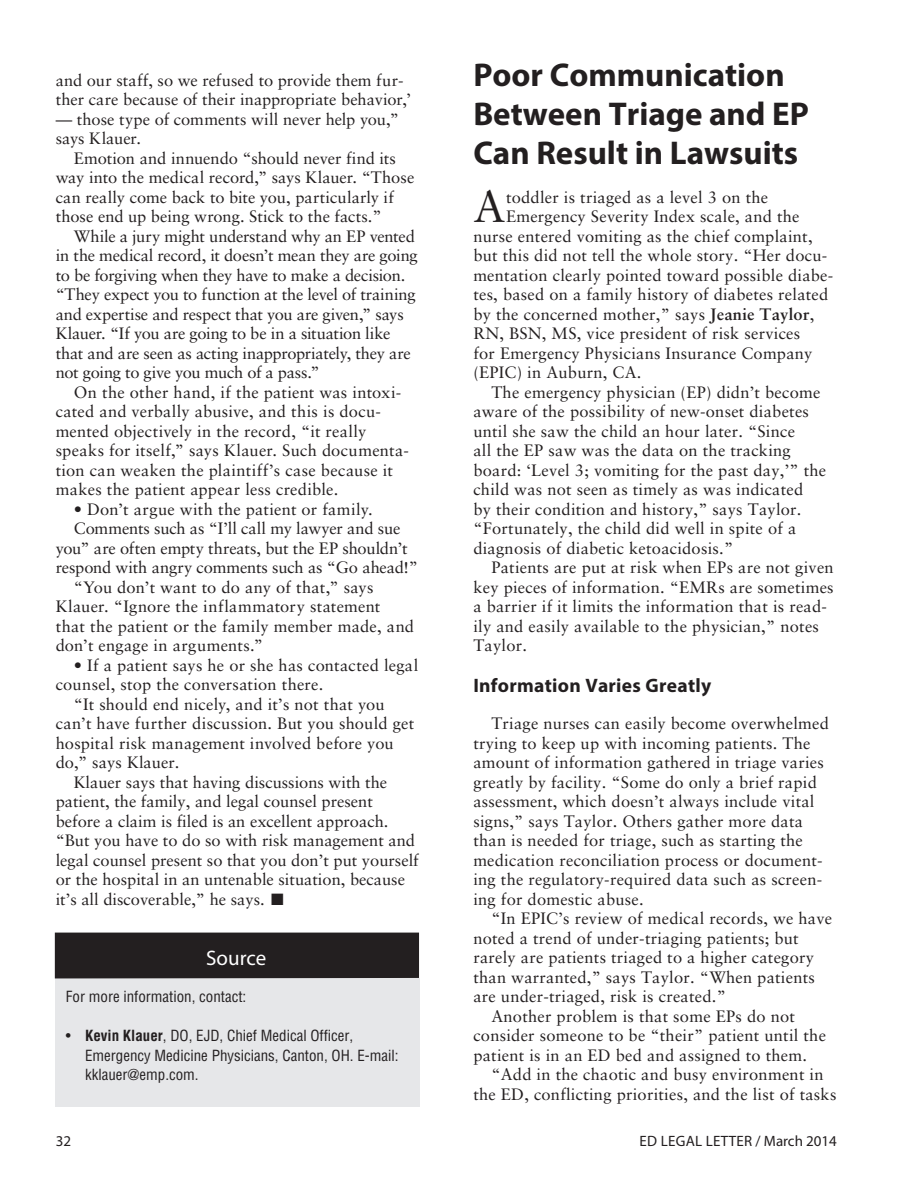
<style>
.page{position:relative;width:918px;height:1188px;background:#fff}
.page>*{position:absolute;margin:0;border:0;box-sizing:border-box;transform-origin:0 0}
.t1{font:44.4px "Sabon";color:#231f20}
.t2{font:700 33px/39px "Myriad Pro";color:#231f20}
.t3{font:21px "Myriad Pro";color:#fff}
.t4{font:700 19.5px "Myriad Pro";letter-spacing:.015em;color:#231f20}
.t5{font:16.5px/19.5px "Sabon";letter-spacing:.015em;color:#231f20}
.t6{font:16.5px/19.5px "Sabon";letter-spacing:-.015em;color:#231f20}
.t7{font:16.5px "Sabon";letter-spacing:-.01em;color:#231f20}
.t8{font:condensed 15px/19.5px "Helvetica";color:#231f20}
.t9{font:15px "Myriad Pro";letter-spacing:.02em;color:#231f20}
.s1{font-weight:700}
</style>
<div class="page">
<div style="left:55px;top:978px;width:364px;height:129px;background:#e6e7e9"></div>
<div style="left:55px;top:933px;width:364px;height:45px;background:#231f20"></div>
<p class="t5" style="left:56px;top:70px;width:357px">and our staff, so we refused to provide them fur&shy;ther care because of their inappropriate behavior,’</p>
<p class="t5" style="left:56px;top:109px;width:345px">— those type of comments will never help you,” says Klauer.</p>
<p class="t5" style="left:56px;top:148px;width:360px;text-indent:18px">Emotion and innuendo “should never find its way into the medical record,” says Klauer. “Those can really come back to bite you, particularly if those end up being wrong. Stick to the facts.”</p>
<p class="t6" style="left:56px;top:226px;width:364px;text-indent:18px">While a jury might understand why an EP vented in the medical record, it doesn’t mean they are going to be forgiving when they have to make a decision. “They expect you to function at the level of training and expertise and respect that you are given,” says Klauer. “If you are going to be in a situation like that and are seen as acting inappropriately, they are not going to give you much of a pass.”</p>
<p class="t5" style="left:56px;top:382px;width:355px;text-indent:18px">On the other hand, if the patient was intoxi&shy;cated and verbally abusive, and this is docu&shy;mented objectively in the record, “it really speaks for itself,” says Klauer. Such documenta&shy;tion can weaken the plaintiff’s case because it makes the patient appear less credible.</p>
<p class="t5" style="left:74px;top:499px;width:300px">• Don’t argue with the patient or family.</p>
<p class="t7" style="left:74px;top:518px;width:328px">Comments such as “I’ll call my lawyer and sue</p>
<p class="t6" style="left:56px;top:538px;width:354px">you” are often empty threats, but the EP shouldn’t</p>
<p class="t7" style="left:56px;top:557px;width:364px">respond with angry comments such as “Go ahead!”</p>
<p class="t5" style="left:74px;top:577px;width:301px">“You don’t want to do any of that,” says</p>
<p class="t5" style="left:56px;top:596px;width:326px">Klauer. “Ignore the inflammatory statement</p>
<p class="t5" style="left:56px;top:616px;width:360px">that the patient or the family member made, and</p>
<p class="t5" style="left:56px;top:635px;width:209px">don’t engage in arguments.”</p>
<p class="t5" style="left:74px;top:655px;width:346px">• If a patient says he or she has contacted legal</p>
<p class="t5" style="left:56px;top:674px;width:269px">counsel, stop the conversation there.</p>
<p class="t5" style="left:74px;top:694px;width:312px">“It should end nicely, and it’s not that you</p>
<p class="t5" style="left:56px;top:713px;width:360px">can’t have further discussion. But you should get</p>
<p class="t5" style="left:56px;top:733px;width:340px">hospital risk management involved before you</p>
<p class="t5" style="left:56px;top:752px;width:125px">do,” says Klauer.</p>
<p class="t5" style="left:74px;top:772px;width:315px">Klauer says that having discussions with the</p>
<p class="t5" style="left:56px;top:791px;width:319px">patient, the family, and legal counsel present</p>
<p class="t5" style="left:56px;top:811px;width:334px">before a claim is filed is an excellent approach.</p>
<p class="t5" style="left:56px;top:830px;width:361px">“But you have to do so with risk management and</p>
<p class="t5" style="left:56px;top:850px;width:365px">legal counsel present so that you don’t put yourself</p>
<p class="t5" style="left:56px;top:869px;width:351px">or the hospital in an untenable situation, because</p>
<p class="t5" style="left:56px;top:889px;width:229px">it’s all discoverable,” he says. ■</p>
<p class="t3" style="left:206px;top:945px;width:62px">Source</p>
<p class="t8" style="left:66px;top:987px;width:182px">For more information, contact:</p>
<p class="t8" style="left:85px;top:1026px;width:315px;text-indent:-19px">• <span class="s1">Kevin Klauer</span>, DO, EJD, Chief Medical Officer,<br>Emergency Medicine Physicians, Canton, OH. E-mail: kklauer@emp.com.</p>
<h2 class="t2" style="left:473px;top:54px;width:337px">Poor Communication<br>Between Triage and EP<br>Can Result in Lawsuits</h2>
<h1 class="t1" style="left:473px;top:180px;width:34px">A</h1>
<p class="t5" style="left:506px;top:187px;width:264px">toddler is triaged as a level 3 on the</p>
<p class="t5" style="left:506px;top:206px;width:295px">Emergency Severity Index scale, and the</p>
<p class="t5" style="left:473px;top:226px;width:341px">nurse entered vomiting as the chief complaint,</p>
<p class="t5" style="left:473px;top:245px;width:355px">but this did not tell the whole story. “Her docu-</p>
<p class="t5" style="left:473px;top:265px;width:362px">mentation clearly pointed toward possible diabe-</p>
<p class="t5" style="left:473px;top:284px;width:356px">tes, based on a family history of diabetes related</p>
<p class="t5" style="left:473px;top:304px;width:342px">by the concerned mother,” says <span class="s1">Jeanie Taylor</span>,</p>
<p class="t5" style="left:473px;top:323px;width:328px">RN, BSN, MS, vice president of risk services</p>
<p class="t5" style="left:473px;top:343px;width:341px">for Emergency Physicians Insurance Company</p>
<p class="t5" style="left:473px;top:362px;width:170px">(EPIC) in Auburn, CA.</p>
<p class="t5" style="left:491px;top:382px;width:331px">The emergency physician (EP) didn’t become</p>
<p class="t5" style="left:473px;top:401px;width:337px">aware of the possibility of new-onset diabetes</p>
<p class="t5" style="left:473px;top:421px;width:323px">until she saw the child an hour later. “Since</p>
<p class="t5" style="left:473px;top:440px;width:319px">all the EP saw was the data on the tracking</p>
<p class="t5" style="left:473px;top:460px;width:354px">board: ‘Level 3; vomiting for the past day,’” the</p>
<p class="t5" style="left:473px;top:479px;width:331px">child was not seen as timely as was indicated</p>
<p class="t5" style="left:473px;top:499px;width:330px">by their condition and history,” says Taylor.</p>
<p class="t5" style="left:473px;top:518px;width:324px">“Fortunately, the child did well in spite of a</p>
<p class="t5" style="left:473px;top:538px;width:261px">diagnosis of diabetic ketoacidosis.”</p>
<p class="t5" style="left:491px;top:557px;width:344px">Patients are put at risk when EPs are not given</p>
<p class="t5" style="left:473px;top:577px;width:362px">key pieces of information. “EMRs are sometimes</p>
<p class="t5" style="left:473px;top:596px;width:355px">a barrier if it limits the information that is read-</p>
<p class="t5" style="left:473px;top:616px;width:347px">ily and easily available to the physician,” notes</p>
<p class="t5" style="left:473px;top:635px;width:55px">Taylor.</p>
<p class="t4" style="left:473px;top:672px;width:239px">Information Varies Greatly</p>
<p class="t5" style="left:473px;top:713px;width:357px;text-indent:18px">Triage nurses can easily become overwhelmed trying to keep up with incoming patients. The amount of information gathered in triage varies greatly by facility. “Some do only a brief rapid assessment, which doesn’t always include vital signs,” says Taylor. Others gather more data than is needed for triage, such as starting the medication reconciliation process or document&shy;ing the regulatory-required data such as screen&shy;ing for domestic abuse.</p>
<p class="t5" style="left:491px;top:908px;width:342px">“In EPIC’s review of medical records, we have</p>
<p class="t5" style="left:473px;top:928px;width:327px">noted a trend of under-triaging patients; but</p>
<p class="t5" style="left:473px;top:947px;width:342px">rarely are patients triaged to a higher category</p>
<p class="t5" style="left:473px;top:967px;width:343px">than warranted,” says Taylor. “When patients</p>
<p class="t5" style="left:473px;top:986px;width:254px">are under-triaged, risk is created.”</p>
<p class="t5" style="left:491px;top:1006px;width:305px">Another problem is that some EPs do not</p>
<p class="t5" style="left:473px;top:1025px;width:354px">consider someone to be “their” patient until the</p>
<p class="t5" style="left:473px;top:1045px;width:335px">patient is in an ED bed and assigned to them.</p>
<p class="t5" style="left:491px;top:1064px;width:334px">“Add in the chaotic and busy environment in</p>
<p class="t5" style="left:473px;top:1084px;width:365px">the ED, conflicting priorities, and the list of tasks</p>
<p class="t9" style="left:56px;top:1132px;width:17px">32</p>
<p class="t9" style="left:640px;top:1132px;width:199px">ED LEGAL LETTER / March 2014</p>
</div>
